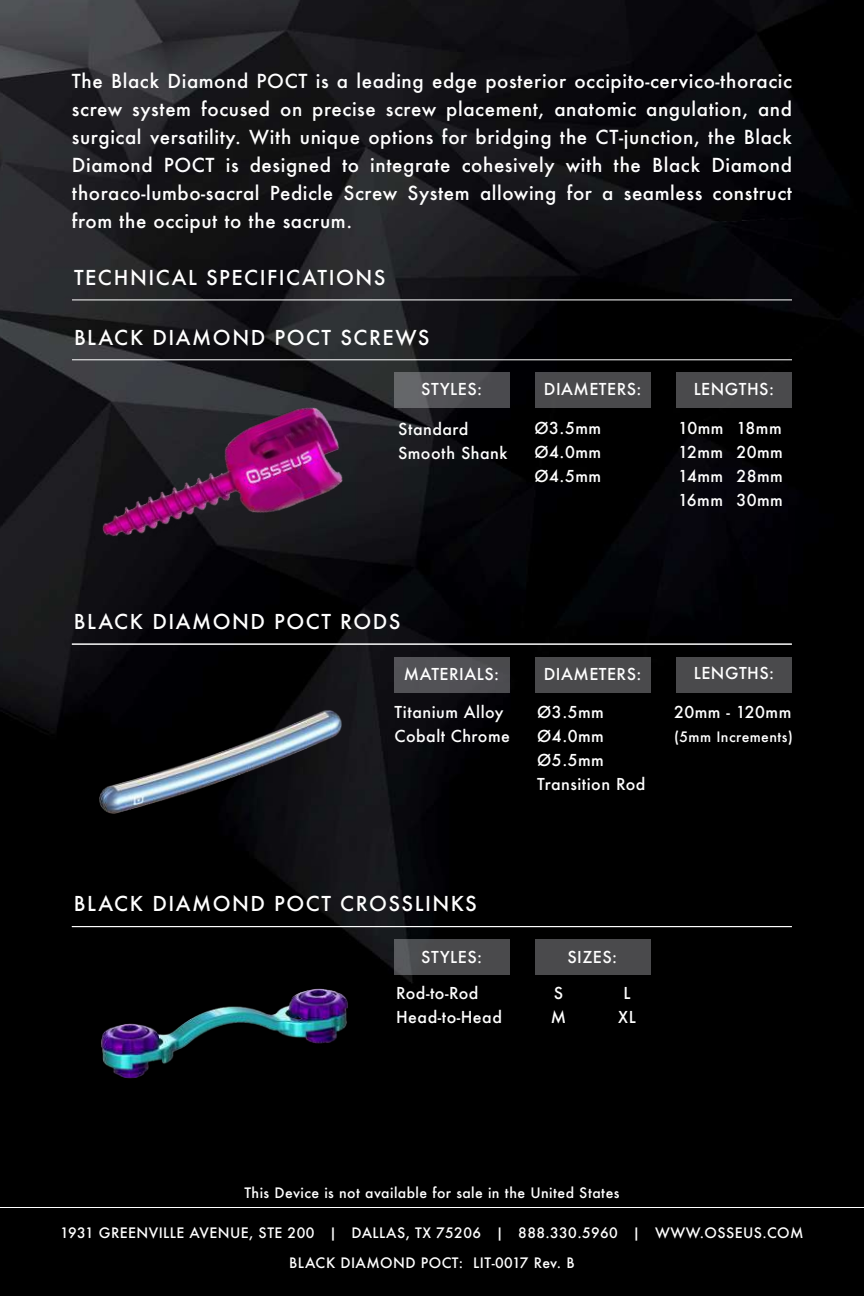
<style>
.page{position:relative;width:864px;height:1296px;background:#fff}
.page>*{position:absolute;margin:0;border:0;box-sizing:border-box;transform-origin:0 0}
.t1{font:500 20px "Futura";letter-spacing:.075em;color:#fff}
.t2{font:500 18.8px/28px "Futura";letter-spacing:.03em;color:#fff;text-align:justify}
.t3{font:500 16px/24px "Futura";letter-spacing:.03em;color:#fff}
.t4{font:500 14px/29.4px "Futura";letter-spacing:.03em;color:#fff;text-align:center}
</style>
<div class="page">
<img style="left:0;top:0;width:864px;height:1296px">
<img style="left:7px;top:195px;width:438px;height:604px">
<img style="left:77px;top:962px;width:304px;height:143px">
<img style="left:77px;top:695px;width:304px;height:139px">
<hr style="left:0;top:1207px;width:864px;height:1px;background:#fff">
<hr style="left:72px;top:299px;width:720px;height:1px;background:#fff">
<hr style="left:72px;top:359px;width:720px;height:1px;background:#fff">
<div style="left:394px;top:372px;width:115px;height:36px;background:linear-gradient(to right,#65666a,#444448)"></div>
<div style="left:535px;top:372px;width:116px;height:36px;background:#4a4a4c"></div>
<div style="left:676px;top:372px;width:116px;height:36px;background:#4a4a4c"></div>
<div style="left:394px;top:657px;width:115px;height:36px;background:#525256"></div>
<div style="left:535px;top:657px;width:115px;height:36px;background:#4a4a4c"></div>
<div style="left:676px;top:657px;width:116px;height:36px;background:#4a4a4c"></div>
<div style="left:394px;top:939px;width:115px;height:36px;background:linear-gradient(to right,#515255,#474648)"></div>
<div style="left:535px;top:939px;width:116px;height:36px;background:#4a4a4c"></div>
<hr style="left:72px;top:644px;width:720px;height:1px;background:#fff">
<hr style="left:72px;top:926px;width:720px;height:1px;background:#fff">
<p class="t2" style="left:72px;top:66px;width:722px">The Black Diamond POCT is a leading edge posterior occipito-cervico-thoracic screw system focused on precise screw placement, anatomic angulation, and surgical versatility. With unique options for bridging the CT-junction, the Black Diamond POCT is designed to integrate cohesively with the Black Diamond thoraco-lumbo-sacral Pedicle Screw System allowing for a seamless construct from the occiput to the sacrum.</p>
<p class="t1" style="left:74px;top:264px;width:313px">TECHNICAL SPECIFICATIONS</p>
<p class="t1" style="left:74px;top:324px;width:357px">BLACK DIAMOND POCT SCREWS</p>
<p class="t3" style="left:421px;top:377px;width:62px">STYLES:</p>
<p class="t3" style="left:544px;top:377px;width:99px">DIAMETERS:</p>
<p class="t3" style="left:694px;top:377px;width:82px">LENGTHS:</p>
<p class="t3" style="left:535px;top:415px;width:68px;text-align:justify">Ø3.5mm Ø4.0mm Ø4.5mm</p>
<p class="t3" style="left:398px;top:417px;width:111px">Standard<br>Smooth Shank</p>
<p class="t3" style="left:736px;top:415px;width:48px;text-align:justify">18mm 20mm 28mm 30mm</p>
<p class="t3" style="left:678px;top:415px;width:47px;text-align:justify">10mm 12mm 14mm 16mm</p>
<p class="t1" style="left:74px;top:608px;width:328px">BLACK DIAMOND POCT RODS</p>
<p class="t3" style="left:404px;top:661px;width:97px">MATERIALS:</p>
<p class="t3" style="left:544px;top:661px;width:99px">DIAMETERS:</p>
<p class="t3" style="left:694px;top:661px;width:82px">LENGTHS:</p>
<p class="t3" style="left:537px;top:700px;width:110px">Ø3.5mm<br>Ø4.0mm<br>Ø5.5mm<br>Transition Rod</p>
<p class="t3" style="left:394px;top:700px;width:117px">Titanium Alloy<br>Cobalt Chrome</p>
<p class="t3" style="left:674px;top:700px;width:119px">20mm - 120mm</p>
<p class="t4" style="left:674px;top:722px;width:121px">(5mm Increments)</p>
<p class="t1" style="left:74px;top:890px;width:404px">BLACK DIAMOND POCT CROSSLINKS</p>
<p class="t3" style="left:421px;top:945px;width:62px">STYLES:</p>
<p class="t3" style="left:567px;top:945px;width:51px">SIZES:</p>
<p class="t3" style="left:396px;top:981px;width:107px">Rod-to-Rod<br>Head-to-Head</p>
<p class="t3" style="left:551px;top:981px;width:17px">S<br>M</p>
<p class="t3" style="left:618px;top:981px;width:19px;text-align:center">L<br>XL</p>
<p class="t4" style="left:244px;top:1178px;width:377px">This Device is not available for sale in the United States</p>
<p class="t4" style="left:60px;top:1218px;width:745px">1931 GREENVILLE AVENUE, STE 200 | DALLAS, TX 75206 | 888.330.5960 | WWW.OSSEUS.COM<br>BLACK DIAMOND POCT: LIT-0017 Rev. B</p>
</div>
